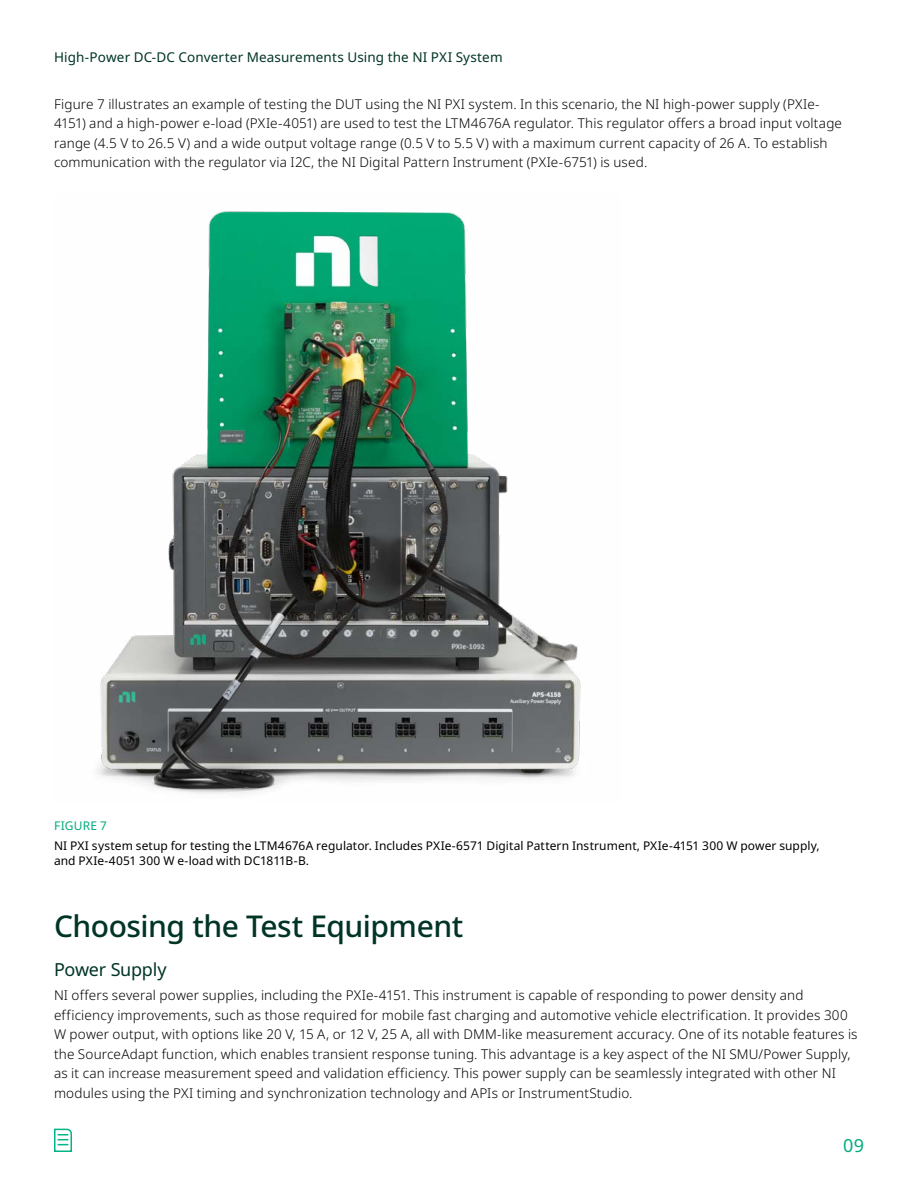
<style>
.page{position:relative;width:918px;height:1188px;background:#fff}
.page>*{position:absolute;margin:0;border:0;box-sizing:border-box;transform-origin:0 0}
.H2__Med_20_Auto__Dark_Green{font:500 30px "Noto Sans";letter-spacing:-.015em;color:#003427}
.H4__Reg_12_Auto___Dark_Green{font:18px "Noto Sans";letter-spacing:-.015em;color:#003427}
.t1{font:18px "Noto Sans";color:#00ac7e}
.Body__Light_10_14{font:300 13.5px/19.5px "Noto Sans";letter-spacing:.01em;color:#000}
.t2{font:13.5px "Noto Sans";letter-spacing:.01em;color:#003427}
.Caption__Reg_8_10{font:12px/15px "Noto Sans";letter-spacing:.005em;color:#000}
.FIGURE_Number__8_10__Green{font:12px "Noto Sans";letter-spacing:.015em;color:#00ac7e}
</style>
<div class="page">
<svg style="left:54px;top:1128px;width:18px;height:24px"></svg>
<img style="left:97px;top:211px;width:484px;height:583px">
<p class="t2" style="left:54px;top:48px;width:450px">High-Power DC-DC Converter Measurements Using the NI PXI System</p>
<p class="Body__Light_10_14" style="left:54px;top:95px;width:790px">Figure 7 illustrates an example of testing the DUT using the NI PXI system. In this scenario, the NI high-power supply (PXIe-4151) and a high-power e-load (PXIe-4051) are used to test the LTM4676A regulator. This regulator offers a broad input voltage range (4.5 V to 26.5 V) and a wide output voltage range (0.5 V to 5.5 V) with a maximum current capacity of 26 A. To establish communication with the regulator via I2C, the NI Digital Pattern Instrument (PXIe-6751) is used.</p>
<p class="FIGURE_Number__8_10__Green" style="left:54px;top:817px;width:54px">FIGURE 7</p>
<p class="Caption__Reg_8_10" style="left:54px;top:838px;width:767px">NI PXI system setup for testing the LTM4676A regulator. Includes PXIe-6571 Digital Pattern Instrument, PXIe-4151 300 W power supply, and PXIe-4051 300 W e-load with DC1811B-B.</p>
<h2 class="H2__Med_20_Auto__Dark_Green" style="left:54px;top:905px;width:411px">Choosing the Test Equipment</h2>
<h4 class="H4__Reg_12_Auto___Dark_Green" style="left:54px;top:957px;width:114px">Power Supply</h4>
<p class="Body__Light_10_14" style="left:54px;top:986px;width:805px">NI offers several power supplies, including the PXIe-4151. This instrument is capable of responding to power density and efficiency improvements, such as those required for mobile fast charging and automotive vehicle electrification. It provides 300<br>W power output, with options like 20 V, 15 A, or 12 V, 25 A, all with DMM-like measurement accuracy. One of its notable features is the SourceAdapt function, which enables transient response tuning. This advantage is a key aspect of the NI SMU/Power Supply, as it can increase measurement speed and validation efficiency. This power supply can be seamlessly integrated with other NI modules using the PXI timing and synchronization technology and APIs or InstrumentStudio.</p>
<h2 class="t1" style="left:843px;top:1133px;width:22px">09</h2>
</div>
